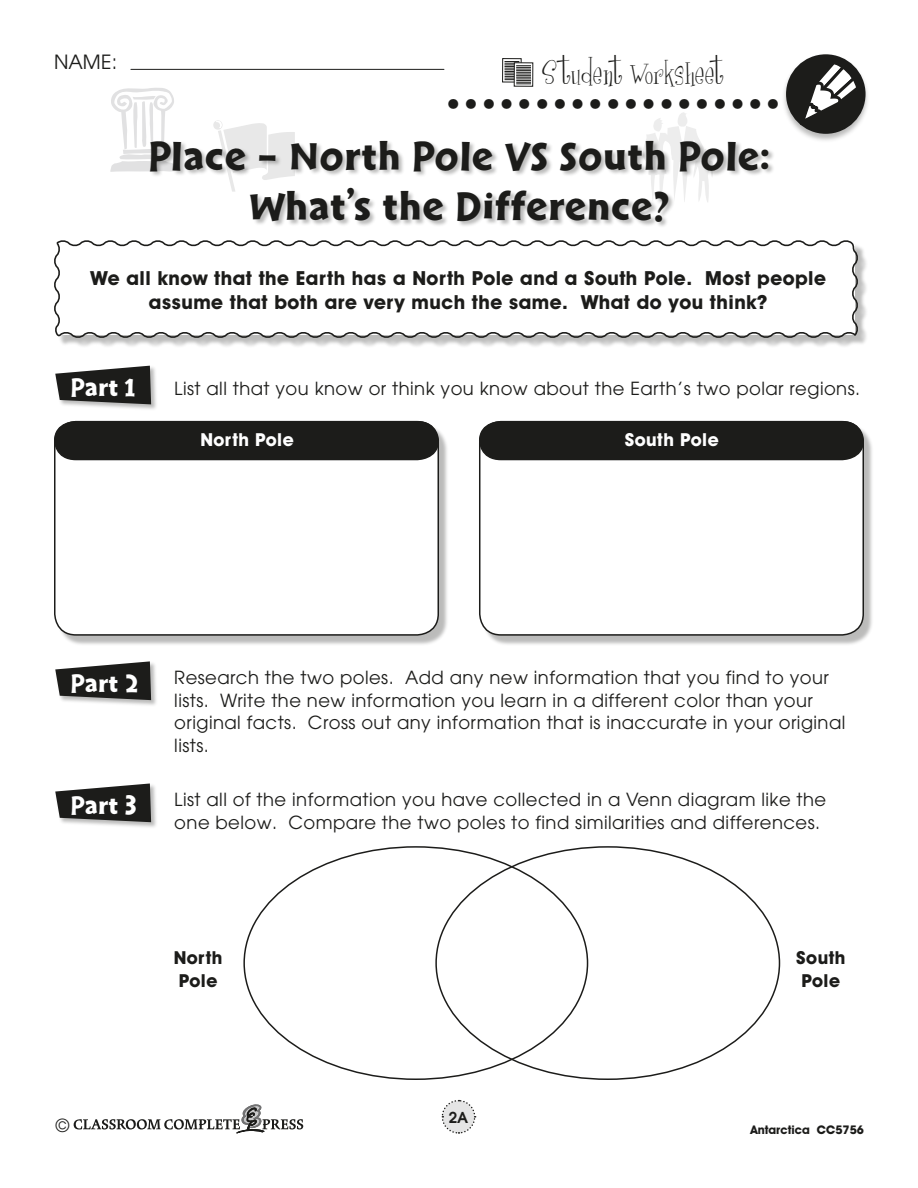
<style>
.page{position:relative;width:918px;height:1188px;background:#fff}
.page>*{position:absolute;margin:0;border:0;box-sizing:border-box;transform-origin:0 0}
.t1{font:42px "Cal Sans Heavy KB";letter-spacing:.025em;color:#1c1c1a}
.t2{font:700 42px "Futura";color:#1c1c1a}
.t3{font:31.5px "Girlsare Weird";letter-spacing:.01em;color:#1c1c1a}
.t4{font:26.1px "Cal Sans Heavy KB";letter-spacing:.02em;color:#fff}
.Bold_Question_Style{font:700 19.5px/24px "Avant Garde IT Cby BT";letter-spacing:.025em;color:#1c1c1a;text-align:center}
.t5{font:19.5px "Avant Garde";color:#1c1c1a}
.Bold_Question_Style-2{font:18px/22.5px "Avant Garde";letter-spacing:.025em;color:#1c1c1a}
.Bold_Question_Style-3{font:700 18px "Avant Garde IT Cby BT";letter-spacing:.025em;color:#fff}
.Bold_Question_Style-4{font:700 18px/22.5px "Avant Garde IT Cby BT";letter-spacing:.025em;color:#1c1c1a}
.t6{font:600 15px "Avant Garde";color:#1c1c1a}
.t7{font:700 12px "Avant Garde IT Cby BT";color:#1c1c1a}
</style>
<div class="page">
<svg style="left:441px;top:1099px;width:35px;height:35px"></svg>
<svg style="left:74px;top:1104px;width:229px;height:29px"></svg>
<hr style="left:131px;top:69px;width:313px;height:1px;background:#1c1c1a">
<div style="left:780px;top:53px;width:91px;height:91px;background:#1c1c1a;opacity:.3"></div>
<div style="left:786px;top:54px;width:80px;height:80px;background:#1c1c1a;border-radius:50%"></div>
<svg style="left:799px;top:55px;width:67px;height:71px"></svg>
<div style="left:502px;top:58px;width:20px;height:24px;border:1px solid #1c1c1a"></div>
<div style="left:514px;top:62px;width:19px;height:25px;border:1px solid #1c1c1a"></div>
<svg style="left:504px;top:61px;width:27px;height:24px"></svg>
<div style="left:56px;top:423px;width:394px;height:223px;background:#1c1c1a;opacity:.3"></div>
<div style="left:55px;top:422px;width:383px;height:213px;background:#fff;border-radius:21px"></div>
<div style="left:54px;top:421px;width:385px;height:215px;border:2px solid #1c1c1a;border-radius:21px"></div>
<div style="left:481px;top:423px;width:394px;height:223px;background:#1c1c1a;opacity:.3"></div>
<div style="left:480px;top:422px;width:383px;height:213px;background:#fff;border-radius:21px"></div>
<div style="left:479px;top:421px;width:385px;height:215px;border:2px solid #1c1c1a;border-radius:21px"></div>
<svg style="left:54px;top:420px;width:386px;height:41px;background:#292927"></svg>
<svg style="left:479px;top:420px;width:386px;height:41px;background:#292927"></svg>
<svg style="left:213px;top:120px;width:82px;height:20px"></svg>
<svg style="left:110px;top:88px;width:64px;height:84px"></svg>
<svg style="left:646px;top:112px;width:53px;height:28px"></svg>
<div style="left:149px;top:140px;width:627px;height:89px;background:#1c1c1a;opacity:.3"></div>
<div style="left:57px;top:243px;width:812px;height:106px;background:#1c1c1a;opacity:.3"></div>
<svg style="left:54px;top:240px;width:806px;height:100px"></svg>
<div style="left:55px;top:365px;width:104px;height:47px;background:#1c1c1a;opacity:.3"></div>
<svg style="left:55px;top:366px;width:96px;height:38px;background:#3f3f3e"></svg>
<div style="left:55px;top:660px;width:104px;height:47px;background:#1c1c1a;opacity:.3"></div>
<svg style="left:55px;top:661px;width:96px;height:39px;background:#444442"></svg>
<div style="left:55px;top:783px;width:104px;height:47px;background:#1c1c1a;opacity:.3"></div>
<svg style="left:55px;top:783px;width:96px;height:39px;background:#444442"></svg>
<p class="t5" style="left:54px;top:51px;width:65px">NAME:</p>
<p class="t3" style="left:542px;top:55px;width:184px">Student Worksheet</p>
<p class="t2" style="left:446px;top:64px;width:336px">...................</p>
<p class="t1" style="left:149px;top:132px;width:622px">Place – North Pole VS South Pole:</p>
<p class="t1" style="left:249px;top:182px;width:421px">What’s the Difference?</p>
<p class="Bold_Question_Style" style="left:90px;top:266px;width:737px">We all know that the Earth has a North Pole and a South Pole. Most people assume that both are very much the same. What do you think?</p>
<p class="t4" style="left:71px;top:372px;width:66px">Part 1</p>
<p class="Bold_Question_Style-2" style="left:174px;top:377px;width:687px">List all that you know or think you know about the Earth’s two polar regions.</p>
<p class="Bold_Question_Style-3" style="left:200px;top:429px;width:95px">North Pole</p>
<p class="Bold_Question_Style-3" style="left:625px;top:429px;width:95px">South Pole</p>
<p class="t4" style="left:71px;top:668px;width:69px">Part 2</p>
<p class="t4" style="left:71px;top:790px;width:67px">Part 3</p>
<p class="Bold_Question_Style-2" style="left:174px;top:666px;width:673px">Research the two poles. Add any new information that you find to your lists. Write the new information you learn in a different color than your original facts. Cross out any information that is inaccurate in your original lists.</p>
<p class="Bold_Question_Style-2" style="left:174px;top:789px;width:653px">List all of the information you have collected in a Venn diagram like the one below. Compare the two poles to find similarities and differences.</p>
<p class="Bold_Question_Style-4" style="left:174px;top:947px;width:50px">North<br>Pole</p>
<p class="Bold_Question_Style-4" style="left:796px;top:947px;width:51px">South<br>Pole</p>
<p class="t6" style="left:449px;top:1107px;width:21px">2A</p>
<p class="Bold_Question_Style-2" style="left:56px;top:1114px;width:15px">©</p>
<p class="t7" style="left:750px;top:1122px;width:115px">Antarctica CC5756</p>
</div>
